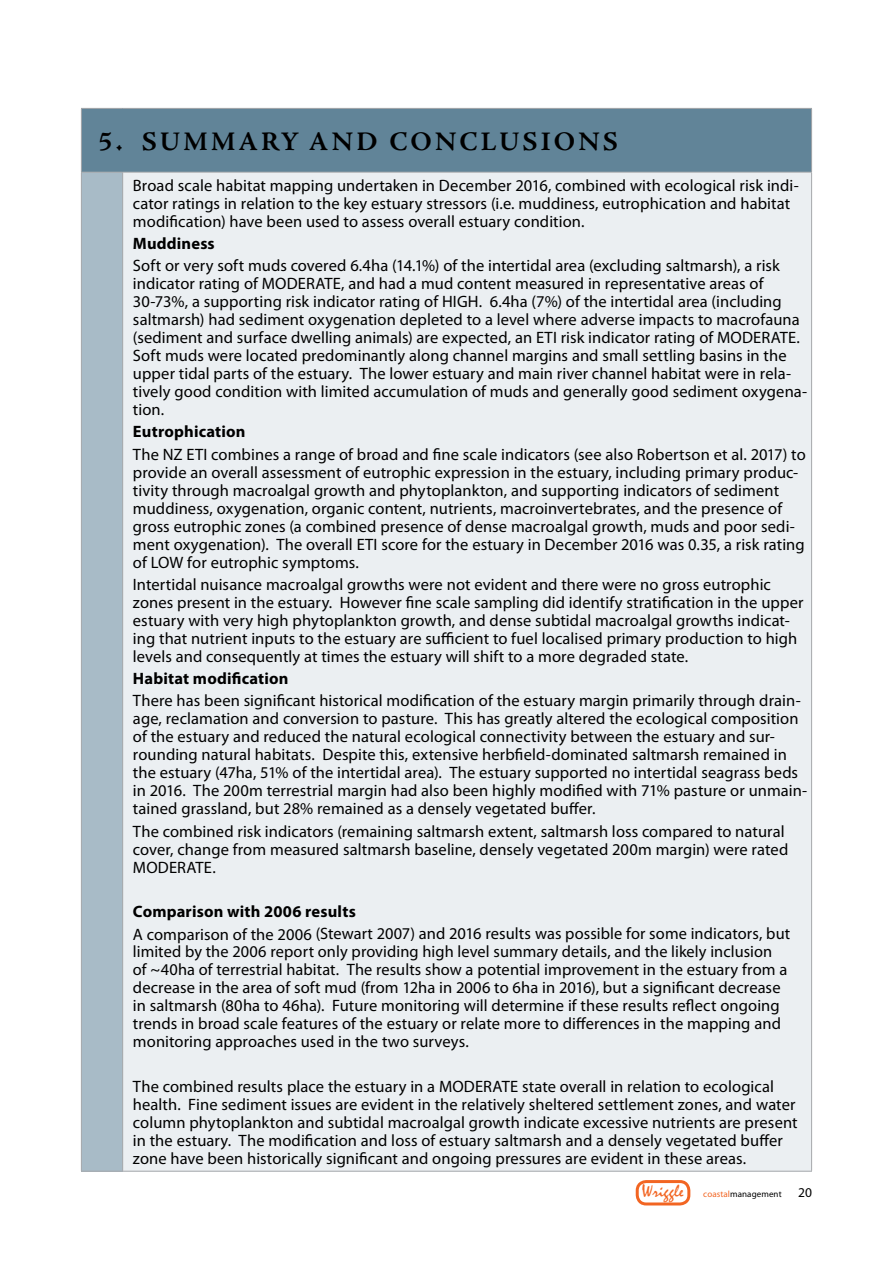
<style>
.page{position:relative;width:893px;height:1263px;background:#fff}
.page>*{position:absolute;margin:0;border:0;box-sizing:border-box;transform-origin:0 0}
.t1{font:700 27px "Adobe Jenson Pro";letter-spacing:.12em;color:#000}
.t2{font:16.5px/18px "Myriad Pro";letter-spacing:.005em;color:#000}
.t3{font:700 16.5px "Myriad Pro";letter-spacing:.01em;color:#000}
.t4{font:9px "Myriad Pro";letter-spacing:.01em;color:#000}
.s1{font-family:"Mistral";font-size:18px;color:#f26522}
.s2{color:#f26522}
.s3{font-size:13.5px}
</style>
<div class="page">
<div style="left:636px;top:1180px;width:54px;height:25px;border:3px solid #f26522;border-radius:9px"></div>
<div style="left:81px;top:108px;width:731px;height:64px;background:#618498"></div>
<div style="left:81px;top:172px;width:42px;height:999px;background:#a8bbc7"></div>
<div style="left:123px;top:172px;width:689px;height:999px;background:#ebeff2"></div>
<hr style="left:123px;top:172px;width:689px;height:1px;background:#a7a9ac">
<hr style="left:81px;top:172px;width:42px;height:1px;background:#a7a9ac">
<hr style="left:122px;top:173px;width:1px;height:998px;background:#a7a9ac">
<hr style="left:81px;top:1171px;width:42px;height:1px;background:#a7a9ac">
<hr style="left:123px;top:1171px;width:689px;height:1px;background:#a7a9ac">
<hr style="left:81px;top:108px;width:42px;height:1px;background:#a7a9ac">
<hr style="left:81px;top:109px;width:1px;height:63px;background:#a7a9ac">
<hr style="left:123px;top:108px;width:689px;height:1px;background:#a7a9ac">
<hr style="left:811px;top:109px;width:1px;height:63px;background:#a7a9ac">
<hr style="left:81px;top:173px;width:1px;height:998px;background:#a7a9ac">
<hr style="left:811px;top:173px;width:1px;height:998px;background:#a7a9ac">
<h1 class="t1" style="left:98px;top:126px;width:516px">5. SUMMARY AND CONCLUSIONS</h1>
<p class="t2" style="left:133px;top:176px;width:667px">Broad scale habitat mapping undertaken in December 2016, combined with ecological risk indi&shy;cator ratings in relation to the key estuary stressors (i.e. muddiness, eutrophication and habitat modification) have been used to assess overall estuary condition.</p>
<p class="t3" style="left:133px;top:232px;width:83px">Muddiness</p>
<p class="t2" style="left:133px;top:256px;width:676px">Soft or very soft muds covered 6.4ha (14.1%) of the intertidal area (excluding saltmarsh), a risk indicator rating of MODERATE, and had a mud content measured in representative areas of 30-73%, a supporting risk indicator rating of HIGH. 6.4ha (7%) of the intertidal area (including saltmarsh) had sediment oxygenation depleted to a level where adverse impacts to macrofauna (sediment and surface dwelling animals) are expected, an ETI risk indicator rating of MODERATE.<br>Soft muds were located predominantly along channel margins and small settling basins in the upper tidal parts of the estuary. The lower estuary and main river channel habitat were in rela&shy;tively good condition with limited accumulation of muds and generally good sediment oxygena&shy;tion.</p>
<p class="t3" style="left:133px;top:421px;width:114px">Eutrophication</p>
<p class="t2" style="left:133px;top:445px;width:674px">The NZ ETI combines a range of broad and fine scale indicators (see also Robertson et al. 2017) to provide an overall assessment of eutrophic expression in the estuary, including primary produc&shy;tivity through macroalgal growth and phytoplankton, and supporting indicators of sediment muddiness, oxygenation, organic content, nutrients, macroinvertebrates, and the presence of gross eutrophic zones (a combined presence of dense macroalgal growth, muds and poor sedi&shy;ment oxygenation). The overall ETI score for the estuary in December 2016 was 0.35, a risk rating of LOW for eutrophic symptoms.</p>
<p class="t2" style="left:133px;top:575px;width:672px">Intertidal nuisance macroalgal growths were not evident and there were no gross eutrophic zones present in the estuary. However fine scale sampling did identify stratification in the upper estuary with very high phytoplankton growth, and dense subtidal macroalgal growths indicat&shy;ing that nutrient inputs to the estuary are sufficient to fuel localised primary production to high levels and consequently at times the estuary will shift to a more degraded state.</p>
<p class="t3" style="left:133px;top:668px;width:157px">Habitat modification</p>
<p class="t2" style="left:133px;top:692px;width:676px">There has been significant historical modification of the estuary margin primarily through drain&shy;age, reclamation and conversion to pasture. This has greatly altered the ecological composition of the estuary and reduced the natural ecological connectivity between the estuary and sur&shy;rounding natural habitats. Despite this, extensive herbfield-dominated saltmarsh remained in the estuary (47ha, 51% of the intertidal area). The estuary supported no intertidal seagrass beds in 2016. The 200m terrestrial margin had also been highly modified with 71% pasture or unmain&shy;tained grassland, but 28% remained as a densely vegetated buffer.</p>
<p class="t2" style="left:133px;top:822px;width:657px">The combined risk indicators (remaining saltmarsh extent, saltmarsh loss compared to natural cover, change from measured saltmarsh baseline, densely vegetated 200m margin) were rated<br>MODERATE.</p>
<p class="t3" style="left:133px;top:901px;width:224px">Comparison with 2006 results</p>
<p class="t2" style="left:133px;top:925px;width:659px">A comparison of the 2006 (Stewart 2007) and 2016 results was possible for some indicators, but limited by the 2006 report only providing high level summary details, and the likely inclusion of ~40ha of terrestrial habitat. The results show a potential improvement in the estuary from a decrease in the area of soft mud (from 12ha in 2006 to 6ha in 2016), but a significant decrease in saltmarsh (80ha to 46ha). Future monitoring will determine if these results reflect ongoing trends in broad scale features of the estuary or relate more to differences in the mapping and monitoring approaches used in the two surveys.</p>
<p class="t2" style="left:133px;top:1077px;width:666px">The combined results place the estuary in a MODERATE state overall in relation to ecological health. Fine sediment issues are evident in the relatively sheltered settlement zones, and water column phytoplankton and subtidal macroalgal growth indicate excessive nutrients are present in the estuary. The modification and loss of estuary saltmarsh and a densely vegetated buffer zone have been historically significant and ongoing pressures are evident in these areas.</p>
<p class="t4" style="left:642px;top:1188px;width:172px"><span class="s1">Wriggle</span> <span class="s2">coastal</span>management <span class="s3">20</span></p>
</div>
